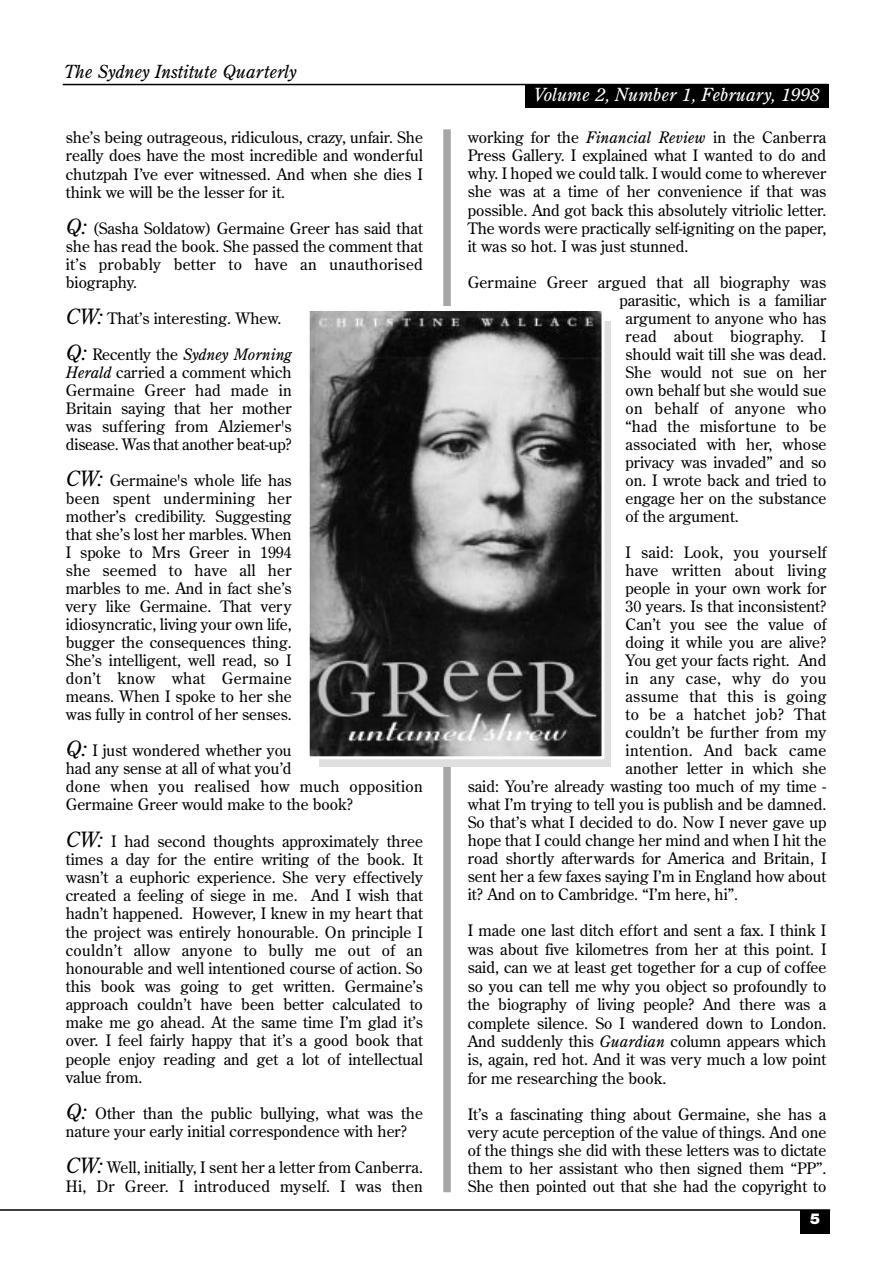
<style>
.page{position:relative;width:893px;height:1263px;background:#fff}
.page>*{position:absolute;margin:0;border:0;box-sizing:border-box;transform-origin:0 0}
.t1{font:italic 18px "Century Old Style";color:#fff}
.t2{font:italic 18px "Century Old Style";color:#000}
.t3{font:15.75px/18.1px "Century Old Style";color:#000;text-align:justify}
.t4{font:15.75px "Century Old Style";letter-spacing:.02em;color:#000}
.t5{font:900 15px "Helvetica Neue";color:#fff}
.s1{font-style:italic;font-size:21px}
.s2{font-style:italic}
</style>
<div class="page">
<div style="left:443px;top:129px;width:8px;height:1063px;background:#a6a6a6"></div>
<div style="left:525px;top:84px;width:303px;height:24px;background:#000"></div>
<hr style="left:63px;top:84px;width:765px;height:1px;background:#000">
<div style="left:800px;top:1210px;width:30px;height:23px;background:#000"></div>
<hr style="left:0;top:1209px;width:830px;height:2px;background:#000">
<div style="left:319px;top:321px;width:291px;height:446px;background:#dfdfdf"></div>
<img style="left:311px;top:312px;width:289px;height:443px">
<div style="left:307px;top:306px;width:297px;height:453px;border:3px solid #fff"></div>
<p class="t2" style="left:64px;top:65px;width:234px">The Sydney Institute Quarterly</p>
<p class="t3" style="left:66px;top:129px;width:358px">she’s being outrageous, ridiculous, crazy, unfair. She really does have the most incredible and wonderful chutzpah I’ve ever witnessed. And when she dies I think we will be the lesser for it.</p>
<p class="t3" style="left:66px;top:220px;width:358px"><span class="s1">Q:</span> (Sasha Soldatow) Germaine Greer has said that she has read the book. She passed the comment that it’s probably better to have an unauthorised biography.</p>
<p class="t3" style="left:66px;top:310px;width:217px"><span class="s1">CW:</span> That’s interesting. Whew.</p>
<p class="t3" style="left:66px;top:346px;width:227px"><span class="s1">Q:</span> Recently the <span class="s2">Sydney Morning Herald</span> carried a comment which Germaine Greer had made in Britain saying that her mother was suffering from Alziemer's disease. Was that another beat-up?</p>
<p class="t3" style="left:66px;top:472px;width:227px"><span class="s1">CW:</span> Germaine's whole life has been spent undermining her mother’s credibility. Suggesting that she’s lost her marbles. When I spoke to Mrs Greer in 1994 she seemed to have all her marbles to me. And in fact she’s very like Germaine. That very idiosyncratic, living your own life, bugger the consequences thing.<br>She’s intelligent, well read, so I don’t know what Germaine means. When I spoke to her she was fully in control of her senses.</p>
<p class="t3" style="left:66px;top:742px;width:358px;text-align:left"><span class="s1">Q:</span> I just wondered whether you<br>had any sense at all of what you’d<br>done when you realised how much opposition Germaine Greer would make to the book?</p>
<p class="t3" style="left:66px;top:833px;width:358px"><span class="s1">CW:</span> I had second thoughts approximately three times a day for the entire writing of the book. It wasn’t a euphoric experience. She very effectively created a feeling of siege in me. And I wish that hadn’t happened. However, I knew in my heart that the project was entirely honourable. On principle I couldn’t allow anyone to bully me out of an honourable and well intentioned course of action. So this book was going to get written. Germaine’s approach couldn’t have been better calculated to make me go ahead. At the same time I’m glad it’s over. I feel fairly happy that it’s a good book that people enjoy reading and get a lot of intellectual value from.</p>
<p class="t3" style="left:66px;top:1105px;width:358px"><span class="s1">Q:</span> Other than the public bullying, what was the nature your early initial correspondence with her?</p>
<p class="t3" style="left:66px;top:1160px;width:358px"><span class="s1">CW:</span> Well, initially, I sent her a letter from Canberra.<br>Hi, Dr Greer. I introduced myself. I was then</p>
<p class="t1" style="left:533px;top:88px;width:287px">Volume 2, Number 1, February, 1998</p>
<p class="t3" style="left:468px;top:129px;width:360px">working for the <span class="s2">Financial Review</span> in the Canberra Press Gallery. I explained what I wanted to do and why. I hoped we could talk. I would come to wherever she was at a time of her convenience if that was possible. And got back this absolutely vitriolic letter.<br>The words were practically self-igniting on the paper, it was so hot. I was just stunned.</p>
<p class="t3" style="left:468px;top:274px;width:360px">Germaine Greer argued that all biography was</p>
<p class="t3" style="left:619px;top:292px;width:208px">parasitic, which is a familiar</p>
<p class="t3" style="left:625px;top:310px;width:202px">argument to anyone who has</p>
<p class="t4" style="left:625px;top:330px;width:202px">read about biography. I</p>
<p class="t3" style="left:625px;top:346px;width:202px">should wait till she was dead.</p>
<p class="t3" style="left:625px;top:364px;width:202px">She would not sue on her</p>
<p class="t3" style="left:625px;top:382px;width:202px">own behalf but she would sue</p>
<p class="t4" style="left:625px;top:402px;width:202px">on behalf of anyone who</p>
<p class="t3" style="left:625px;top:418px;width:202px">“had the misfortune to be</p>
<p class="t3" style="left:625px;top:436px;width:202px">associated with her, whose</p>
<p class="t3" style="left:625px;top:454px;width:202px">privacy was invaded” and so</p>
<p class="t3" style="left:625px;top:472px;width:202px">on. I wrote back and tried to</p>
<p class="t3" style="left:625px;top:490px;width:202px">engage her on the substance</p>
<p class="t3" style="left:625px;top:508px;width:115px">of the argument.</p>
<p class="t4" style="left:625px;top:546px;width:202px">I said: Look, you yourself</p>
<p class="t4" style="left:625px;top:564px;width:202px">have written about living</p>
<p class="t3" style="left:625px;top:580px;width:202px">people in your own work for</p>
<p class="t3" style="left:625px;top:598px;width:202px">30 years. Is that inconsistent?</p>
<p class="t3" style="left:625px;top:616px;width:202px">Can’t you see the value of</p>
<p class="t3" style="left:625px;top:634px;width:202px">doing it while you are alive?</p>
<p class="t3" style="left:625px;top:652px;width:202px">You get your facts right. And</p>
<p class="t4" style="left:625px;top:672px;width:202px">in any case, why do you</p>
<p class="t4" style="left:625px;top:690px;width:202px">assume that this is going</p>
<p class="t3" style="left:625px;top:706px;width:202px">to be a hatchet job? That</p>
<p class="t3" style="left:625px;top:724px;width:202px">couldn’t be further from my</p>
<p class="t4" style="left:625px;top:744px;width:202px">intention. And back came</p>
<p class="t3" style="left:625px;top:760px;width:202px">another letter in which she</p>
<p class="t3" style="left:468px;top:778px;width:360px">said: You’re already wasting too much of my time -</p>
<p class="t3" style="left:468px;top:796px;width:360px">what I’m trying to tell you is publish and be damned.</p>
<p class="t3" style="left:468px;top:814px;width:360px">So that’s what I decided to do. Now I never gave up</p>
<p class="t3" style="left:468px;top:832px;width:360px">hope that I could change her mind and when I hit the</p>
<p class="t3" style="left:468px;top:850px;width:360px">road shortly afterwards for America and Britain, I</p>
<p class="t3" style="left:468px;top:868px;width:360px">sent her a few faxes saying I’m in England how about</p>
<p class="t3" style="left:468px;top:886px;width:272px">it? And on to Cambridge. “I’m here, hi”.</p>
<p class="t3" style="left:468px;top:923px;width:360px">I made one last ditch effort and sent a fax. I think I was about five kilometres from her at this point. I said, can we at least get together for a cup of coffee so you can tell me why you object so profoundly to the biography of living people? And there was a complete silence. So I wandered down to London.<br>And suddenly this <span class="s2">Guardian</span> column appears which is, again, red hot. And it was very much a low point for me researching the book.</p>
<p class="t3" style="left:468px;top:1107px;width:360px">It’s a fascinating thing about Germaine, she has a very acute perception of the value of things. And one of the things she did with these letters was to dictate them to her assistant who then signed them “PP”.<br>She then pointed out that she had the copyright to</p>
<p class="t5" style="left:810px;top:1214px;width:12px">5</p>
</div>
